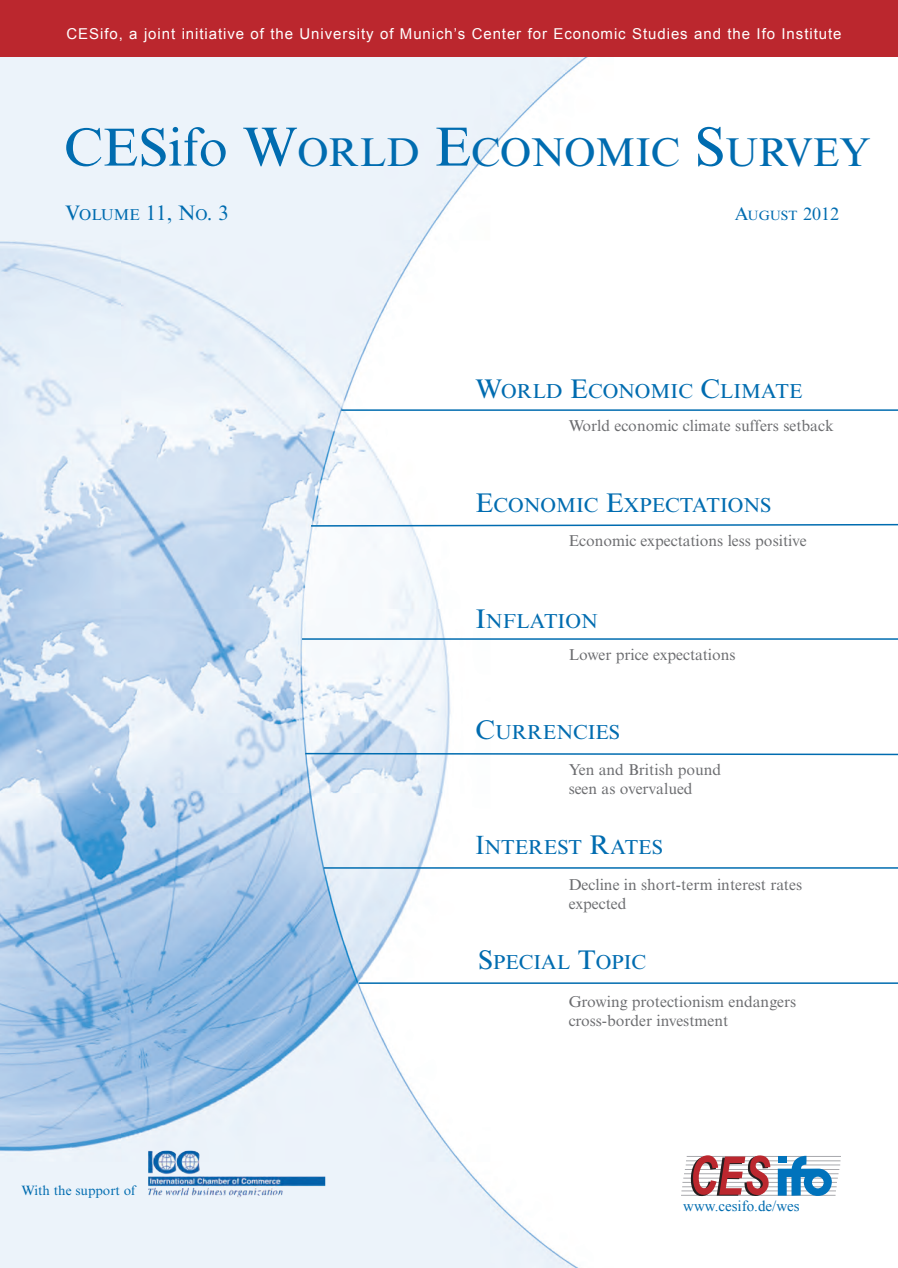
<style>
.page{position:relative;width:898px;height:1268px;background:#fff}
.page>*{position:absolute;margin:0;border:0;box-sizing:border-box;transform-origin:0 0}
.t1{font:40.35px "Times New Roman MT Std";color:#006cb0}
.t2{font:21px "Times New Roman MT Std";color:#006cb0}
.t3{font:20.25px "Times New Roman MT Std";color:#006cb0}
.t4{font:18px "Times New Roman MT Std";color:#006cb0}
.t5{font:15.75px/18.9px "Times New Roman MT Std";color:#6c6d70}
.t6{font:15px "Arial";letter-spacing:.06em;color:#fff}
.t7{font:15px "Times New Roman";color:#006cb0}
.t8{font:13.5px "Times New Roman MT Std";color:#006cb0}
.s1{font-size:53.7px}
.s2{font-size:55.2px}
.s3{font-size:15.75px}
.s4{font-size:13.5px}
.s5{font-size:27px}
.s6{font-family:"Times New Roman";font-size:27px}
</style>
<div class="page">
<img style="left:0;top:57px;width:588px;height:1211px">
<div style="left:0;top:0;width:898px;height:57px;background:#bb272e"></div>
<hr style="left:341px;top:409px;width:557px;height:2px;background:#006cb0">
<svg style="left:309px;top:523px;width:589px;height:4px"></svg>
<hr style="left:302px;top:638px;width:596px;height:2px;background:#006cb0">
<svg style="left:304px;top:752px;width:594px;height:4px"></svg>
<hr style="left:324px;top:867px;width:574px;height:2px;background:#006cb0">
<img style="left:148px;top:1151px;width:177px;height:47px">
<hr style="left:359px;top:982px;width:539px;height:2px;background:#006cb0">
<hr style="left:686px;top:1160px;width:154px;height:1px;background:#a8a9ad">
<hr style="left:686px;top:1156px;width:154px;height:1px;background:#a8a9ad">
<hr style="left:685px;top:1165px;width:155px;height:1px;background:#a8a9ad">
<hr style="left:685px;top:1169px;width:154px;height:1px;background:#a8a9ad">
<hr style="left:684px;top:1173px;width:154px;height:1px;background:#a8a9ad">
<hr style="left:683px;top:1178px;width:154px;height:1px;background:#a8a9ad">
<hr style="left:682px;top:1182px;width:155px;height:1px;background:#a8a9ad">
<hr style="left:682px;top:1186px;width:154px;height:1px;background:#a8a9ad">
<hr style="left:681px;top:1191px;width:155px;height:1px;background:#a8a9ad">
<hr style="left:681px;top:1195px;width:154px;height:1px;background:#a8a9ad">
<svg style="left:690px;top:1155px;width:80px;height:41px"></svg>
<svg style="left:777px;top:1156px;width:55px;height:40px"></svg>
<div style="left:778px;top:1157px;width:9px;height:6px;background:#0073bc"></div>
<p class="t6" style="left:66px;top:26px;width:776px">CESifo, a joint initiative of the University of Munich’s Center for Economic Studies and the Ifo Institute</p>
<h1 class="t1" style="left:64px;top:137px;width:808px"><span class="s1">CESifo</span> <span class="s2">W</span>ORLD <span class="s2">E</span>CONOMIC <span class="s2">S</span>URVEY</h1>
<h2 class="t2" style="left:65px;top:205px;width:165px">V<span class="s3">OLUME</span> 11, N<span class="s3">O</span>. 3</h2>
<p class="t4" style="left:735px;top:207px;width:106px">A<span class="s4">UGUST</span> 2012</p>
<p class="t3" style="left:475px;top:383px;width:328px"><span class="s5">W</span>ORLD <span class="s5">E</span>CONOMIC <span class="s5">C</span>LIMATE</p>
<p class="t5" style="left:568px;top:417px;width:266px">World economic climate suffers setback</p>
<p class="t3" style="left:475px;top:498px;width:297px"><span class="s5">E</span>CONOMIC <span class="s5">E</span>XPECTATIONS</p>
<p class="t5" style="left:568px;top:532px;width:240px">Economic expectations less positive</p>
<p class="t3" style="left:475px;top:613px;width:124px"><span class="s5">I</span>NFLATION</p>
<p class="t5" style="left:568px;top:647px;width:168px">Lower price expectations</p>
<p class="t3" style="left:475px;top:724px;width:146px"><span class="s5">C</span>URRENCIES</p>
<p class="t5" style="left:568px;top:762px;width:154px">Yen and British pound seen as overvalued</p>
<p class="t3" style="left:475px;top:840px;width:189px"><span class="s6">I</span>NTEREST <span class="s5">R</span>ATES</p>
<p class="t5" style="left:568px;top:876px;width:235px">Decline in short-term interest rates expected</p>
<p class="t8" style="left:21px;top:1185px;width:116px">With the support of</p>
<p class="t3" style="left:478px;top:954px;width:169px"><span class="s5">S</span>PECIAL <span class="s5">T</span>OPIC</p>
<p class="t5" style="left:568px;top:993px;width:229px">Growing protectionism endangers cross-border investment</p>
<p class="t7" style="left:683px;top:1196px;width:118px">www.cesifo.de/wes</p>
</div>
